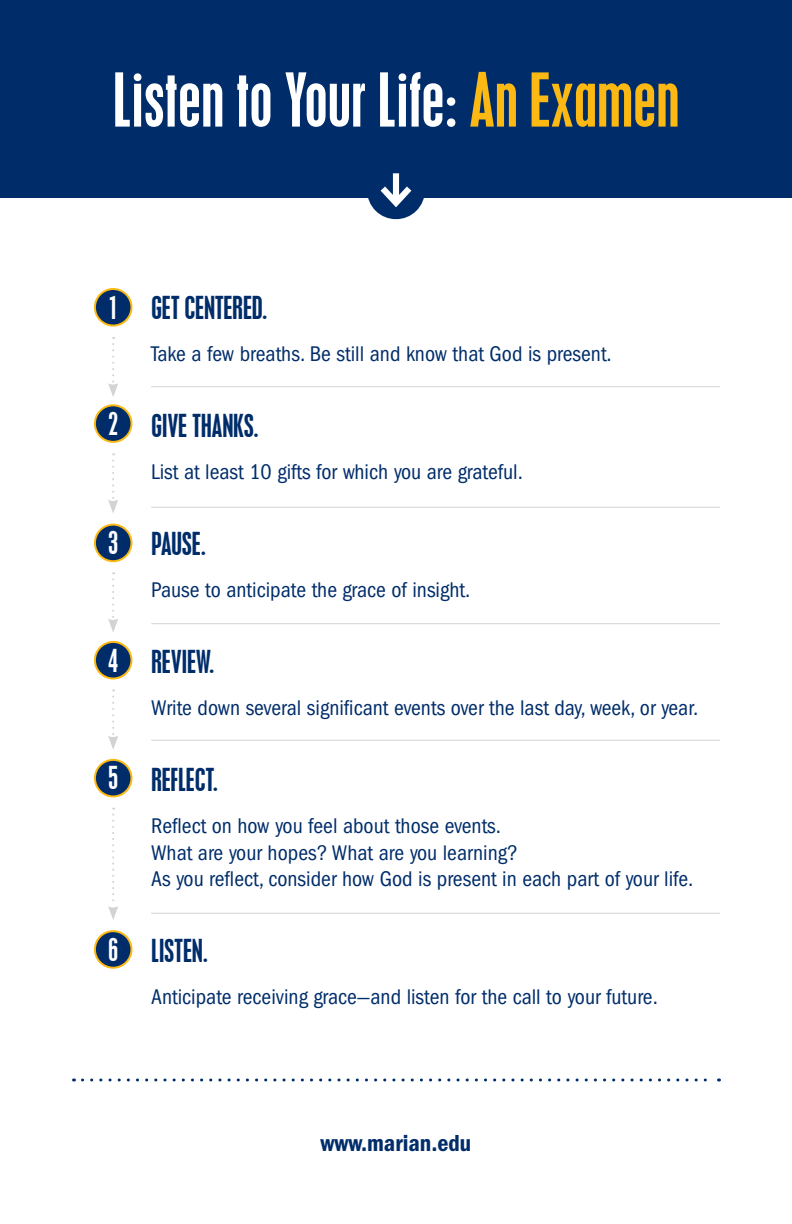
<style>
.page{position:relative;width:792px;height:1224px;background:#fff}
.page>*{position:absolute;margin:0;border:0;box-sizing:border-box;transform-origin:0 0}
.t1{font:condensed 66px "Placard";color:#fff}
.t2{font:condensed 28px "Placard";color:#002d6a}
.t3{font:condensed 28px "Placard";color:#fff}
.t4{font:24px "ITC Franklin Gothic Std Dm Cd";color:#002d6a}
.t5{font:condensed 22px/26.4px "ITC Franklin Gothic Std";color:#002d6a}
.s1{color:#fdb913}
</style>
<div class="page">
<div style="left:0;top:0;width:792px;height:198px;background:#002d6a"></div>
<div style="left:95px;top:289px;width:36px;height:37px;background:#002d6a;border-radius:50%"></div>
<div style="left:94px;top:288px;width:38px;height:39px;border:2px solid #fdb913;border-radius:50%"></div>
<div style="left:95px;top:405px;width:36px;height:37px;background:#002d6a;border-radius:50%"></div>
<div style="left:94px;top:404px;width:38px;height:39px;border:2px solid #fdb913;border-radius:50%"></div>
<div style="left:95px;top:525px;width:36px;height:36px;background:#002d6a;border-radius:50%"></div>
<div style="left:94px;top:524px;width:38px;height:38px;border:2px solid #fdb913;border-radius:50%"></div>
<div style="left:95px;top:642px;width:36px;height:37px;background:#002d6a;border-radius:50%"></div>
<div style="left:94px;top:641px;width:38px;height:39px;border:2px solid #fdb913;border-radius:50%"></div>
<div style="left:95px;top:760px;width:36px;height:36px;background:#002d6a;border-radius:50%"></div>
<div style="left:94px;top:759px;width:38px;height:38px;border:2px solid #fdb913;border-radius:50%"></div>
<div style="left:95px;top:931px;width:36px;height:37px;background:#002d6a;border-radius:50%"></div>
<div style="left:94px;top:930px;width:38px;height:39px;border:2px solid #fdb913;border-radius:50%"></div>
<svg style="left:82px;top:1078px;width:637px;height:4px"></svg>
<hr style="left:151px;top:386px;width:569px;height:1px;background:#d1d3d4">
<hr style="left:151px;top:507px;width:569px;height:1px;background:#d1d3d4">
<hr style="left:151px;top:623px;width:569px;height:1px;background:#d1d3d4">
<hr style="left:151px;top:740px;width:569px;height:1px;background:#d1d3d4">
<hr style="left:151px;top:913px;width:569px;height:1px;background:#d1d3d4">
<svg style="left:108px;top:453px;width:10px;height:60px"></svg>
<svg style="left:108px;top:337px;width:10px;height:60px"></svg>
<svg style="left:108px;top:572px;width:10px;height:60px"></svg>
<svg style="left:108px;top:689px;width:10px;height:60px"></svg>
<svg style="left:108px;top:808px;width:10px;height:112px"></svg>
<svg style="left:368px;top:173px;width:56px;height:47px"></svg>
<h1 class="t1" style="left:113px;top:59px;width:568px">Listen to Your Life: <span class="s1">An Examen</span></h1>
<p class="t3" style="left:108px;top:290px;width:11px">1</p>
<p class="t2" style="left:151px;top:290px;width:118px">GET CENTERED.</p>
<p class="t5" style="left:151px;top:341px;width:462px">Take a few breaths. Be still and know that God is present.</p>
<p class="t3" style="left:108px;top:406px;width:11px">2</p>
<p class="t2" style="left:151px;top:408px;width:109px">GIVE THANKS.</p>
<p class="t5" style="left:151px;top:459px;width:373px">List at least 10 gifts for which you are grateful.</p>
<p class="t3" style="left:108px;top:526px;width:11px">3</p>
<p class="t2" style="left:151px;top:526px;width:56px">PAUSE.</p>
<p class="t5" style="left:151px;top:577px;width:321px">Pause to anticipate the grace of insight.</p>
<p class="t3" style="left:108px;top:643px;width:11px">4</p>
<p class="t2" style="left:151px;top:644px;width:65px">REVIEW.</p>
<p class="t5" style="left:151px;top:695px;width:549px">Write down several significant events over the last day, week, or year.</p>
<p class="t3" style="left:108px;top:761px;width:11px">5</p>
<p class="t2" style="left:151px;top:762px;width:68px">REFLECT.</p>
<p class="t5" style="left:151px;top:813px;width:544px">Reflect on how you feel about those events.<br>What are your hopes? What are you learning?<br>As you reflect, consider how God is present in each part of your life.</p>
<p class="t3" style="left:108px;top:932px;width:11px">6</p>
<p class="t2" style="left:151px;top:933px;width:58px">LISTEN.</p>
<p class="t5" style="left:151px;top:984px;width:508px">Anticipate receiving grace—and listen for the call to your future.</p>
<p class="t4" style="left:321px;top:1130px;width:152px">www.marian.edu</p>
</div>
